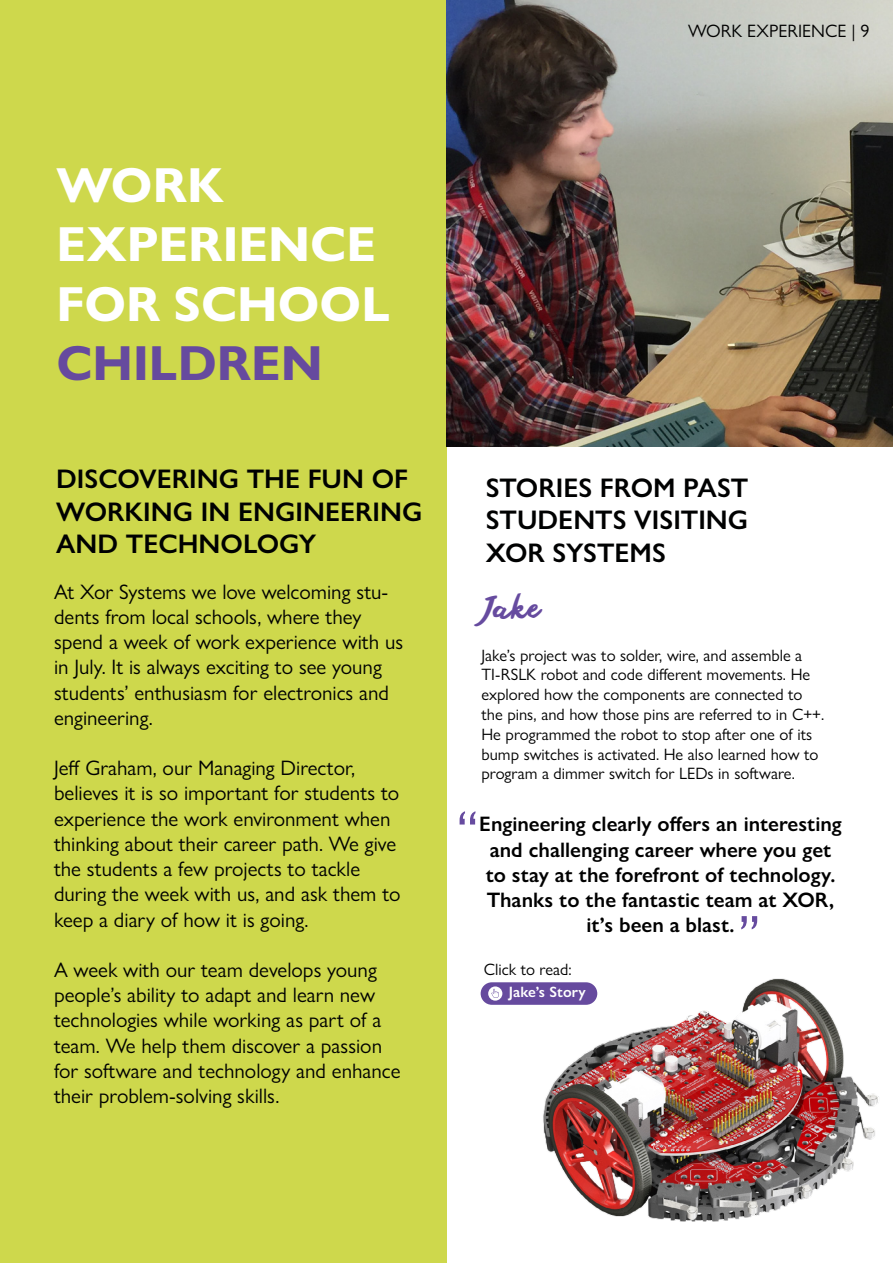
<style>
.page{position:relative;width:893px;height:1263px;background:#fff}
.page>*{position:absolute;margin:0;border:0;box-sizing:border-box;transform-origin:0 0}
.t1{font:60px "Gill Sans Nova";color:#664b9f}
.t2{font:700 49.5px/59.4px "Gill Sans Nova";color:#fff}
.t3{font:700 49.5px "Gill Sans Nova";color:#664a9e}
.t4{font:28.5px "anothershabby";color:#664b9f}
.t5{font:600 27px/32.4px "Gill Sans Nova";color:#000101}
.t6{font:21px/25.2px "Gill Sans Nova";color:#000101}
.t7{font:600 21px/25.2px "Gill Sans Nova";color:#000;text-align:center}
.t8{font:18px "Gill Sans Nova";color:#000}
.t9{font:16.5px/19.8px "Gill Sans Nova";color:#000101}
.t10{font:600 15px "Gill Sans Nova";color:#fff}
</style>
<div class="page">
<img style="left:543px;top:978px;width:336px;height:244px">
<div style="left:0;top:0;width:446px;height:1263px;background:#ced84c"></div>
<div style="left:481px;top:982px;width:116px;height:23px;background:#664a9e;border-radius:11px"></div>
<svg style="left:488px;top:986px;width:14px;height:15px"></svg>
<img style="left:446px;top:0;width:447px;height:446px">
<h2 class="t2" style="left:56px;top:155px;width:335px">WORK<br>EXPERIENCE<br>FOR SCHOOL</h2>
<h2 class="t3" style="left:56px;top:332px;width:268px">CHILDREN</h2>
<p class="t8" style="left:688px;top:19px;width:183px">WORK EXPERIENCE | 9</p>
<p class="t5" style="left:56px;top:462px;width:368px">DISCOVERING THE FUN OF<br>WORKING IN ENGINEERING<br>AND TECHNOLOGY</p>
<p class="t5" style="left:486px;top:471px;width:264px;text-align:justify">STORIES FROM PAST STUDENTS VISITING XOR SYSTEMS</p>
<p class="t6" style="left:54px;top:579px;width:351px">At Xor Systems we love welcoming stu&shy;dents from local schools, where they spend a week of work experience with us in July. It is always exciting to see young students’ enthusiasm for electronics and engineering.</p>
<p class="t6" style="left:54px;top:755px;width:348px">Jeff Graham, our Managing Director, believes it is so important for students to experience the work environment when thinking about their career path. We give the students a few projects to tackle during the week with us, and ask them to keep a diary of how it is going.</p>
<p class="t6" style="left:54px;top:957px;width:348px">A week with our team develops young people’s ability to adapt and learn new technologies while working as part of a team. We help them discover a passion for software and technology and enhance their problem-solving skills.</p>
<h3 class="t4" style="left:486px;top:591px;width:56px">Jake</h3>
<p class="t9" style="left:481px;top:645px;width:344px">Jake’s project was to solder, wire, and assemble a TI-RSLK robot and code different movements. He explored how the components are connected to the pins, and how those pins are referred to in C++.<br>He programmed the robot to stop after one of its bump switches is activated. He also learned how to program a dimmer switch for LEDs in software.</p>
<h1 class="t1" style="left:456px;top:796px;width:24px">“</h1>
<p class="t7" style="left:479px;top:811px;width:364px">Engineering clearly offers an interesting and challenging career where you get to stay at the forefront of technology.<br>Thanks to the fantastic team at XOR, it’s been a blast.</p>
<h1 class="t1" style="left:738px;top:900px;width:24px">”</h1>
<p class="t9" style="left:484px;top:959px;width:89px">Click to read:</p>
<p class="t10" style="left:509px;top:983px;width:78px">Jake’s Story</p>
</div>
